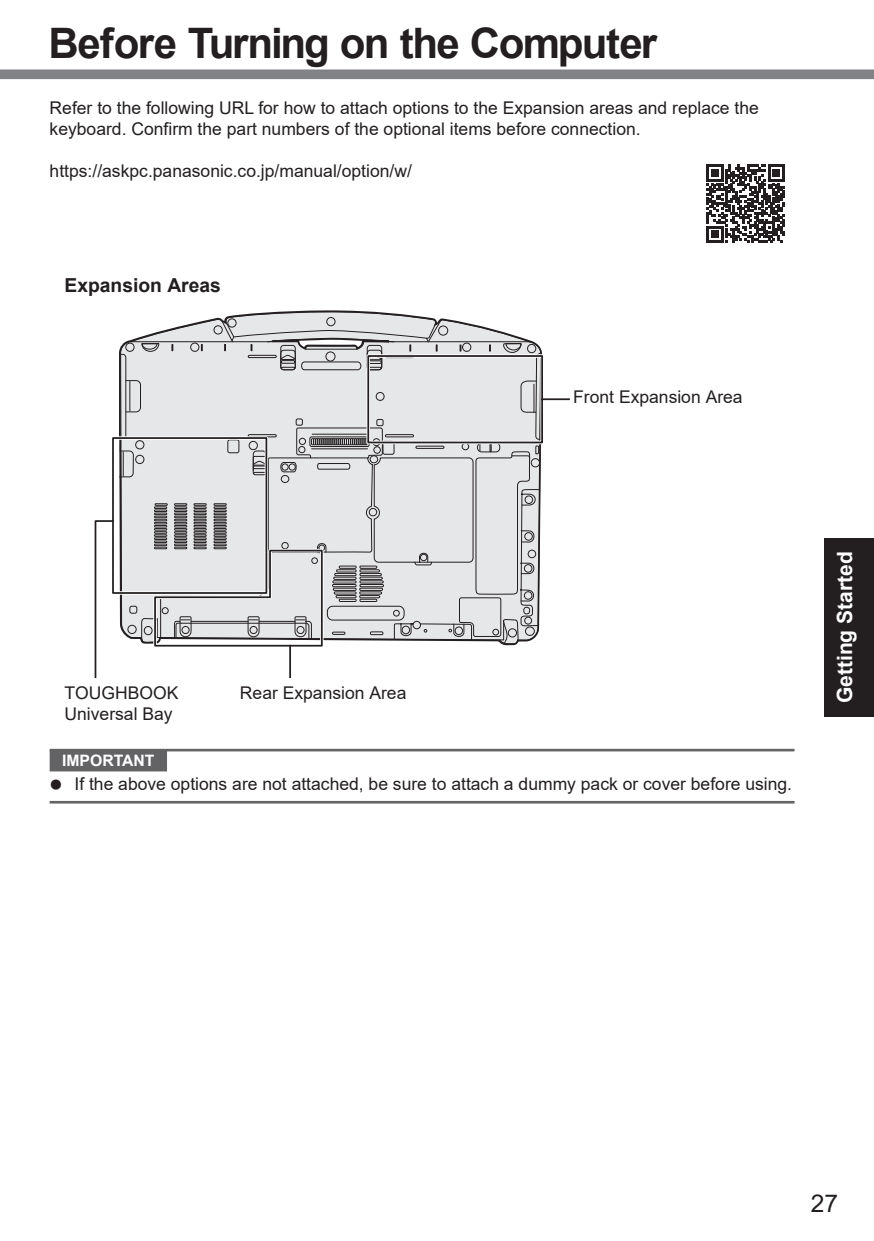
<style>
.page{position:relative;width:874px;height:1241px;background:#fff}
.page>*{position:absolute;margin:0;border:0;box-sizing:border-box;transform-origin:0 0}
.t1{font:700 42px "Arial";letter-spacing:-.04em;color:#231f20}
.t2{font:24.5px "Arial";color:#231f20}
.t3{font:700 21px "Arial";color:#fff}
.t4{font:700 19.25px "Arial";color:#231f20}
.t5{font:17.5px/21px "Arial";color:#231f20}
.t6{font:700 15.75px "Arial";color:#fff}
</style>
<div class="page">
<div style="left:0;top:69px;width:873px;height:10px;background:#808285"></div>
<div style="left:823px;top:538px;width:50px;height:178px;background:#231f20"></div>
<hr style="left:50px;top:748px;width:744px;height:3px;background:#636366">
<div style="left:50px;top:750px;width:117px;height:21px;background:#636366"></div>
<hr style="left:50px;top:800px;width:744px;height:3px;background:#636366">
<svg style="left:94px;top:310px;width:447px;height:369px"></svg>
<hr style="left:542px;top:398px;width:26px;height:2px;background:#231f20">
<hr style="left:289px;top:645px;width:2px;height:32px;background:#231f20">
<svg style="left:706px;top:165px;width:78px;height:78px"></svg>
<h1 class="t1" style="left:48px;top:13px;width:610px">Before Turning on the Computer</h1>
<p class="t5" style="left:50px;top:97px;width:710px">Refer to the following URL for how to attach options to the Expansion areas and replace the keyboard. Confirm the part numbers of the optional items before connection.</p>
<p class="t5" style="left:50px;top:160px;width:363px">https://askpc.panasonic.co.jp/manual/option/w/</p>
<p class="t4" style="left:64px;top:271px;width:158px">Expansion Areas</p>
<p class="t5" style="left:573px;top:386px;width:171px">Front Expansion Area</p>
<p class="t5" style="left:64px;top:681px;width:115px">TOUGHBOOK<br>Universal Bay</p>
<p class="t5" style="left:240px;top:681px;width:168px">Rear Expansion Area</p>
<p class="t6" style="left:62px;top:749px;width:94px">IMPORTANT</p>
<p class="t5" style="left:50px;top:773px;width:743px">● If the above options are not attached, be sure to attach a dummy pack or cover before using.</p>
<p class="t3" style="left:829px;top:703px;width:153px;rotate:-90deg">Getting Started</p>
<h2 class="t2" style="left:810px;top:1186px;width:29px">27</h2>
</div>
